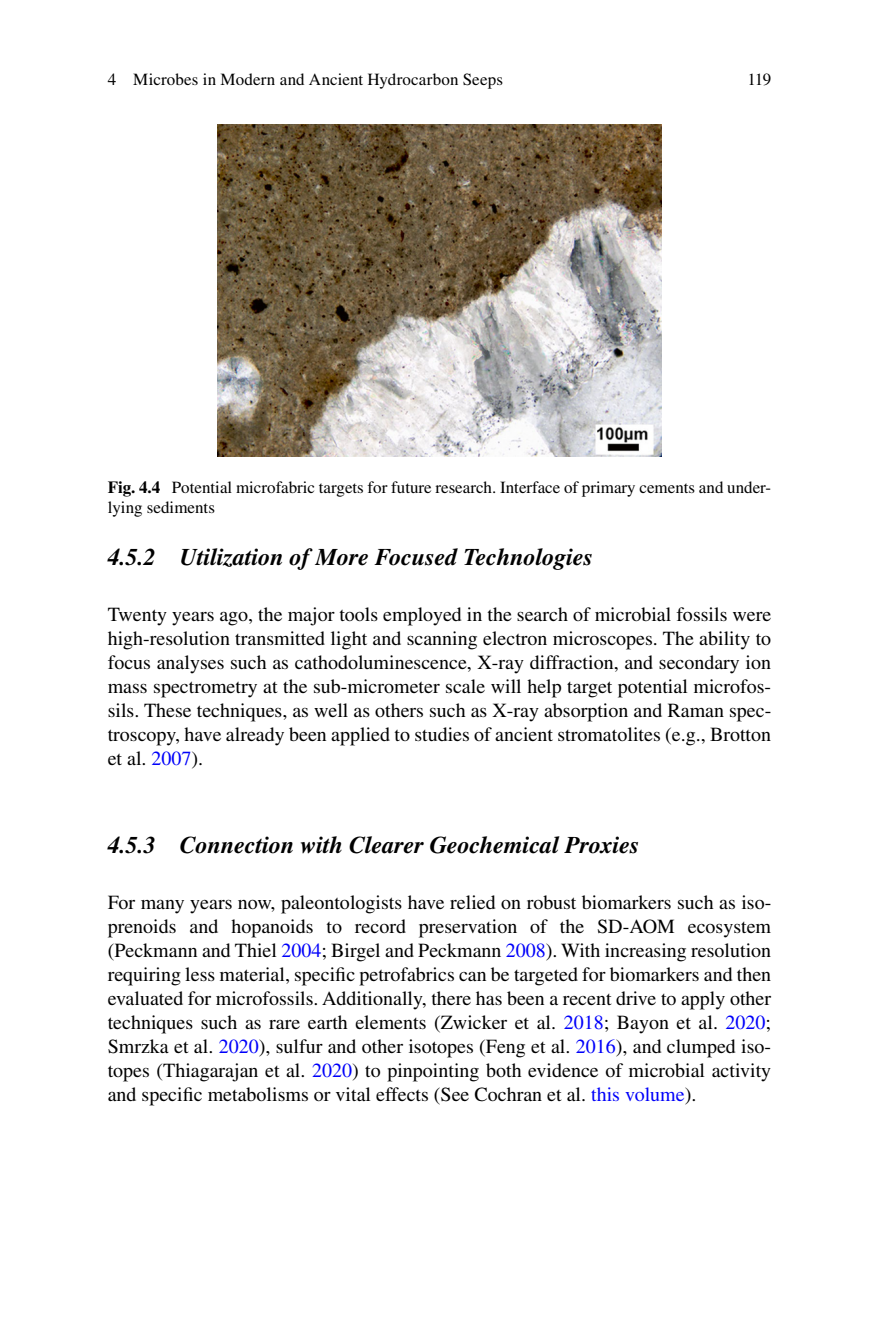
<style>
.page{position:relative;width:879px;height:1333px;background:#fff}
.page>*{position:absolute;margin:0;border:0;box-sizing:border-box;transform-origin:0 0}
.t1{font:italic 700 24px "Times LT Std";color:#000}
.t2{font:20px/24px "Times LT Std";color:#000;text-align:justify}
.t3{font:17px/20px "Times LT Std";color:#000}
.s1{font-weight:700}
.s2{color:#0000fa}
</style>
<div class="page">
<img style="left:218px;top:124px;width:443px;height:332px">
<p class="t3" style="left:108px;top:69px;width:397px">4 Microbes in Modern and Ancient Hydrocarbon Seeps</p>
<p class="t3" style="left:747px;top:69px;width:25px">119</p>
<p class="t3" style="left:108px;top:476px;width:665px"><span class="s1">Fig. 4.4</span> Potential microfabric targets for future research. Interface of primary cements and under&shy;lying sediments</p>
<p class="t1" style="left:108px;top:543px;width:487px">4.5.2 Utilization of More Focused Technologies</p>
<p class="t2" style="left:108px;top:602px;width:665px">Twenty years ago, the major tools employed in the search of microbial fossils were high-resolution transmitted light and scanning electron microscopes. The ability to focus analyses such as cathodoluminescence, X-ray diffraction, and secondary ion mass spectrometry at the sub-micrometer scale will help target potential microfos&shy;sils. These techniques, as well as others such as X-ray absorption and Raman spec&shy;troscopy, have already been applied to studies of ancient stromatolites (e.g., Brotton et al. <span class="s2">2007</span>).</p>
<p class="t1" style="left:108px;top:831px;width:533px">4.5.3 Connection with Clearer Geochemical Proxies</p>
<p class="t2" style="left:108px;top:890px;width:665px">For many years now, paleontologists have relied on robust biomarkers such as iso&shy;prenoids and hopanoids to record preservation of the SD-AOM ecosystem (Peckmann and Thiel <span class="s2">2004</span>; Birgel and Peckmann <span class="s2">2008</span>). With increasing resolution requiring less material, specific petrofabrics can be targeted for biomarkers and then evaluated for microfossils. Additionally, there has been a recent drive to apply other techniques such as rare earth elements (Zwicker et al. <span class="s2">2018</span>; Bayon et al. <span class="s2">2020</span>; Smrzka et al. <span class="s2">2020</span>), sulfur and other isotopes (Feng et al. <span class="s2">2016</span>), and clumped iso&shy;topes (Thiagarajan et al. <span class="s2">2020</span>) to pinpointing both evidence of microbial activity and specific metabolisms or vital effects (See Cochran et al. <span class="s2">this volume</span>).</p>
</div>
